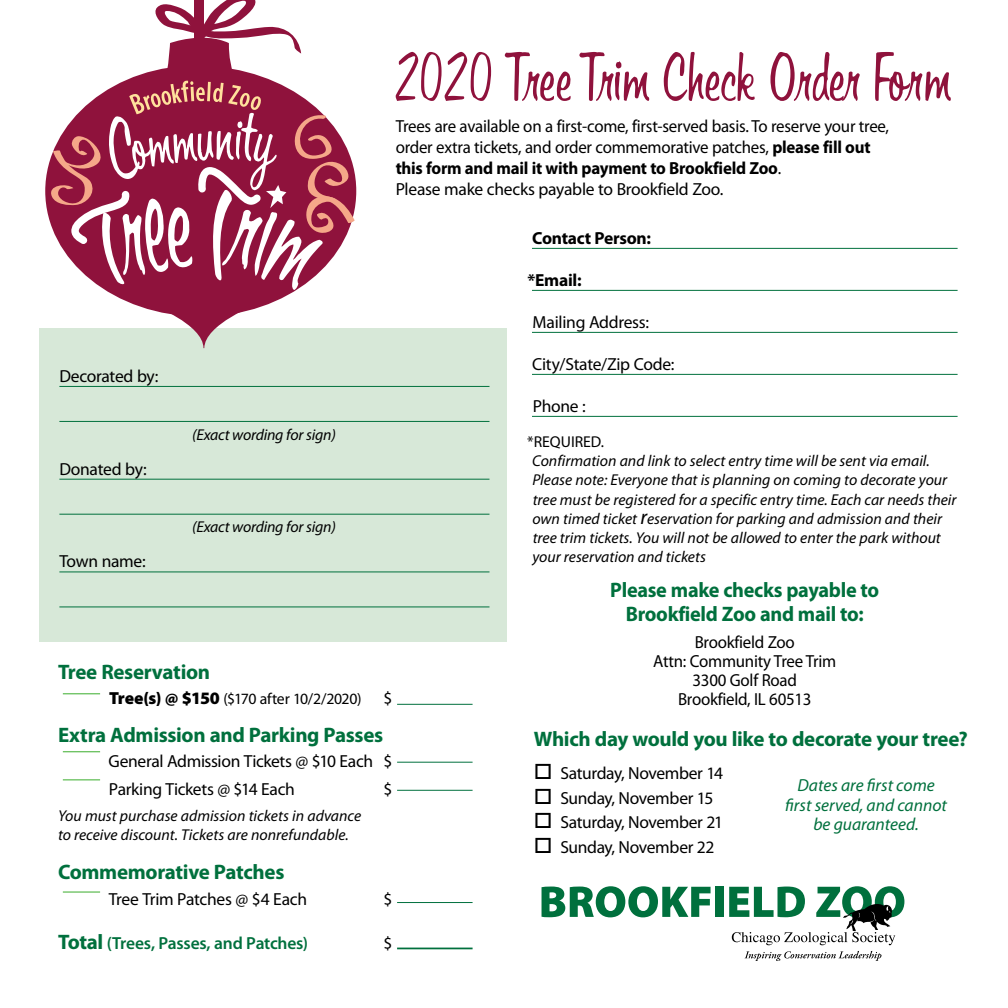
<style>
.page{position:relative;width:1008px;height:1008px;background:#fff}
.page>*{position:absolute;margin:0;border:0;box-sizing:border-box;transform-origin:0 0}
.t1{font:61.25px "Can Dice Font 35";letter-spacing:.035em;color:#8f123c}
.t2{font:700 21px "Myriad Pro";letter-spacing:-.015em;color:#00703d}
.t3{font:700 21px/24.5px "Myriad Pro";letter-spacing:-.015em;color:#00703d;text-align:center;scale:.96 1}
.t4{font:17.5px/21px "Myriad Pro";letter-spacing:-.015em;color:#000;scale:.96 1}
.t5{font:17.5px/28px "Myriad Pro";letter-spacing:-.015em;color:#000}
.t6{font:italic 17.5px/19.2px "Myriad Pro";color:#00703d;text-align:center}
.t7{font:600 17.5px "Myriad Pro";letter-spacing:-.015em;color:#00703d}
.t8{font:700 17.5px "Myriad Pro";letter-spacing:-.015em;color:#000}
.t9{font:italic 15.75px/19.2px "Myriad Pro";color:#000}
.t10{font:15.75px "Myriad Pro";letter-spacing:-.01em;color:#000}
.s1{font-weight:700}
.s2{font-size:21px}
.s3{font-weight:900;font-size:17.5px}
.s4{font-weight:700;font-size:21px}
</style>
<div class="page">
<div style="left:39px;top:328px;width:468px;height:313px;background:#d7e8d8"></div>
<hr style="left:59px;top:386px;width:431px;height:1px;background:#00703d">
<hr style="left:59px;top:421px;width:431px;height:1px;background:#00703d">
<hr style="left:59px;top:479px;width:431px;height:1px;background:#00703d">
<hr style="left:59px;top:514px;width:431px;height:1px;background:#00703d">
<hr style="left:59px;top:571px;width:431px;height:1px;background:#00703d">
<hr style="left:59px;top:606px;width:431px;height:1px;background:#00703d">
<hr style="left:532px;top:248px;width:426px;height:1px;background:#00703d">
<hr style="left:532px;top:290px;width:426px;height:1px;background:#00703d">
<hr style="left:532px;top:332px;width:426px;height:1px;background:#00703d">
<hr style="left:532px;top:374px;width:426px;height:1px;background:#00703d">
<hr style="left:532px;top:416px;width:426px;height:1px;background:#00703d">
<hr style="left:397px;top:704px;width:76px;height:1px;background:#00703d">
<hr style="left:397px;top:762px;width:76px;height:1px;background:#00703d">
<hr style="left:397px;top:790px;width:76px;height:1px;background:#00703d">
<hr style="left:397px;top:902px;width:76px;height:1px;background:#00703d">
<hr style="left:397px;top:948px;width:76px;height:1px;background:#00703d">
<hr style="left:63px;top:693px;width:37px;height:1px;background:#3aad2c">
<hr style="left:63px;top:892px;width:37px;height:1px;background:#3aad2c">
<hr style="left:63px;top:779px;width:37px;height:1px;background:#3aad2c">
<hr style="left:63px;top:751px;width:37px;height:1px;background:#3aad2c">
<svg style="left:542px;top:886px;width:169px;height:31px"></svg>
<div style="left:716px;top:887px;width:8px;height:30px;background:#00703d"></div>
<svg style="left:745px;top:951px;width:137px;height:10px"></svg>
<svg style="left:729px;top:886px;width:175px;height:59px"></svg>
<svg style="left:45px;top:175px;width:311px;height:135px"></svg>
<svg style="left:150px;top:304px;width:108px;height:44px"></svg>
<svg style="left:46px;top:0;width:309px;height:290px"></svg>
<p class="t5" style="left:59px;top:362px;width:101px">Decorated by:</p>
<p class="t5" style="left:59px;top:455px;width:89px">Donated by:</p>
<p class="t5" style="left:59px;top:548px;width:88px">Town name:</p>
<p class="t9" style="left:192px;top:425px;width:145px">(Exact wording for sign)</p>
<p class="t9" style="left:192px;top:518px;width:145px">(Exact wording for sign)</p>
<h1 class="t1" style="left:395px;top:33px;width:557px">2020 Tree Trim Check Order Form</h1>
<p class="t4" style="left:396px;top:116px;width:515px">Trees are available on a first-come, first-served basis. To reserve your tree, order extra tickets, and order commemorative patches, <span class="s1">please fill out this form and mail it with payment to Brookfield Zoo</span>.<br>Please make checks payable to Brookfield Zoo.</p>
<p class="t8" style="left:532px;top:228px;width:120px">Contact Person:</p>
<p class="t8" style="left:527px;top:270px;width:56px">*Email:</p>
<p class="t5" style="left:533px;top:308px;width:118px">Mailing Address:</p>
<p class="t5" style="left:532px;top:350px;width:144px">City/State/Zip Code:</p>
<p class="t5" style="left:533px;top:392px;width:55px">Phone :</p>
<p class="t10" style="left:527px;top:433px;width:79px">*REQUIRED.</p>
<p class="t9" style="left:532px;top:452px;width:426px">Confirmation and link to select entry time will be sent via email.<br>Please note: Everyone that is planning on coming to decorate your tree must be registered for a specific entry time. Each car needs their own timed ticket <span class="s2">r</span>eservation for parking and admission and their tree trim tickets. You will not be allowed to enter the park without your reservation and tickets</p>
<h2 class="t2" style="left:58px;top:660px;width:154px">Tree Reservation</h2>
<p class="t10" style="left:109px;top:690px;width:254px"><span class="s3">Tree(s) @ $150</span> ($170 after 10/2/2020)</p>
<p class="t5" style="left:383px;top:684px;width:10px">$</p>
<h2 class="t2" style="left:58px;top:723px;width:327px">Extra Admission and Parking Passes</h2>
<p class="t5" style="left:109px;top:747px;width:285px">General Admission Tickets @ $10 Each $<br>Parking Tickets @ $14 Each</p>
<p class="t5" style="left:383px;top:775px;width:10px">$</p>
<p class="t9" style="left:58px;top:807px;width:305px">You must purchase admission tickets in advance to receive discount. Tickets are nonrefundable.</p>
<h2 class="t2" style="left:58px;top:860px;width:228px">Commemorative Patches</h2>
<p class="t5" style="left:109px;top:886px;width:200px">Tree Trim Patches @ $4 Each</p>
<p class="t5" style="left:384px;top:886px;width:10px">$</p>
<p class="t7" style="left:58px;top:933px;width:251px"><span class="s4">Total</span> (Trees, Passes, and Patches)</p>
<p class="t5" style="left:384px;top:929px;width:10px">$</p>
<h2 class="t3" style="left:610px;top:578px;width:282px">Please make checks payable to<br>Brookfield Zoo and mail to:</h2>
<p class="t4" style="left:653px;top:632px;width:192px;line-height:19.2px;text-align:center">Brookfield Zoo<br>Attn: Community Tree Trim<br>3300 Golf Road<br>Brookfield, IL 60513</p>
<h2 class="t2" style="left:534px;top:727px;width:436px">Which day would you like to decorate your tree?</h2>
<p class="t5" style="left:534px;top:760px;width:191px">□ Saturday, November 14</p>
<p class="t5" style="left:534px;top:784px;width:181px">□ Sunday, November 15</p>
<p class="t5" style="left:534px;top:809px;width:191px">□ Saturday, November 21</p>
<p class="t5" style="left:534px;top:833px;width:182px">□ Sunday, November 22</p>
<p class="t6" style="left:785px;top:776px;width:163px">Dates are first come first served, and cannot be guaranteed.</p>
</div>
